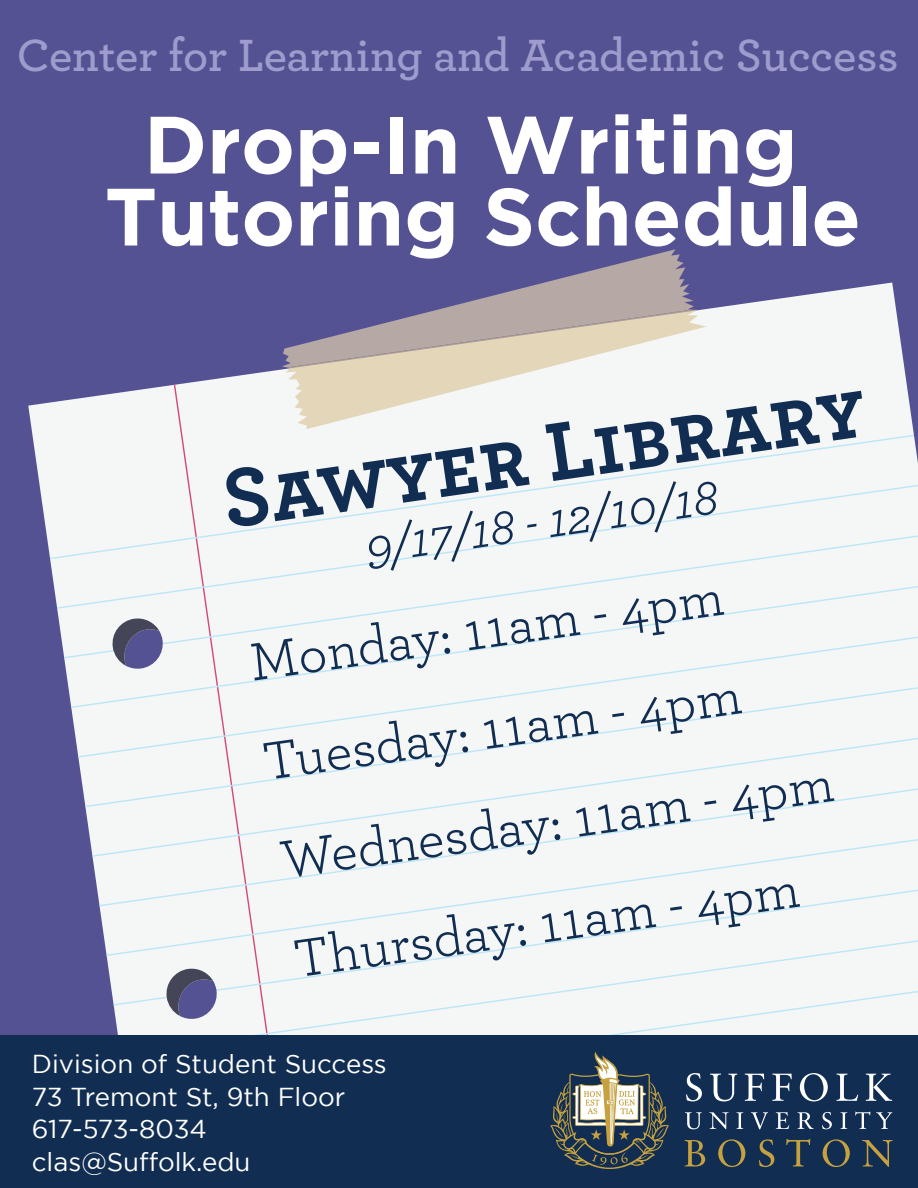
<style>
.page{position:relative;width:918px;height:1188px;background:#fff}
.page>*{position:absolute;margin:0;border:0;box-sizing:border-box;transform-origin:0 0}
.t1{font:700 86.4px "Archer";color:#112e52}
.t2{font:700 81px/72px "Gotham";color:#fff;text-align:center}
.t3{font:55.65px/99.9px "Archer";color:#112e52}
.t4{font:italic 51.3px "Archer";color:#112e52}
.t5{font:600 47.4px "Archer";color:#9d9ccc}
.t6{font:25.95px/32.4px "Gotham";color:#fff}
</style>
<div class="page">
<img style="left:0;top:0;width:918px;height:1035px">
<svg style="left:286px;top:310px;width:421px;height:119px;fill:#f5f7f7"></svg>
<svg style="left:282px;top:249px;width:412px;height:118px;background:#988fa5"></svg>
<div style="left:0;top:1035px;width:918px;height:153px;background:#112e52"></div>
<svg style="left:550px;top:1051px;width:119px;height:118px"></svg>
<svg style="left:686px;top:1073px;width:16px;height:28px"></svg>
<svg style="left:710px;top:1074px;width:27px;height:27px"></svg>
<svg style="left:745px;top:1074px;width:19px;height:27px"></svg>
<svg style="left:772px;top:1074px;width:20px;height:27px"></svg>
<svg style="left:800px;top:1073px;width:28px;height:28px"></svg>
<svg style="left:837px;top:1074px;width:21px;height:27px"></svg>
<svg style="left:866px;top:1074px;width:26px;height:27px"></svg>
<svg style="left:685px;top:1112px;width:17px;height:17px"></svg>
<svg style="left:709px;top:1112px;width:20px;height:17px"></svg>
<svg style="left:737px;top:1112px;width:6px;height:17px"></svg>
<svg style="left:751px;top:1112px;width:17px;height:17px"></svg>
<svg style="left:776px;top:1112px;width:13px;height:17px"></svg>
<svg style="left:798px;top:1112px;width:16px;height:17px"></svg>
<svg style="left:822px;top:1112px;width:10px;height:17px"></svg>
<svg style="left:841px;top:1112px;width:6px;height:17px"></svg>
<svg style="left:855px;top:1112px;width:15px;height:17px"></svg>
<svg style="left:876px;top:1112px;width:16px;height:17px"></svg>
<svg style="left:685px;top:1140px;width:20px;height:27px"></svg>
<svg style="left:718px;top:1139px;width:27px;height:28px"></svg>
<svg style="left:759px;top:1139px;width:15px;height:28px"></svg>
<svg style="left:786px;top:1139px;width:24px;height:28px"></svg>
<svg style="left:823px;top:1139px;width:27px;height:28px"></svg>
<svg style="left:862px;top:1140px;width:31px;height:27px"></svg>
<h3 class="t5" style="left:17px;top:20px;width:883px">Center for Learning and Academic Success</h3>
<h2 class="t2" style="left:105px;top:107px;width:758px">Drop-In Writing<br>Tutoring Schedule</h2>
<h1 class="t1" style="left:213px;top:431px;width:649px;rotate:-8deg">Sawyer Library</h1>
<h3 class="t4" style="left:360px;top:510px;width:357px;rotate:-8deg">9/17/18 - 12/10/18</h3>
<h3 class="t3" style="left:242px;top:610px;width:564px;rotate:-8deg">Monday: 11am - 4pm<br>Tuesday: 11am - 4pm<br>Wednesday: 11am - 4pm<br>Thursday: 11am - 4pm</h3>
<p class="t6" style="left:32px;top:1048px;width:357px">Division of Student Success<br>73 Tremont St, 9th Floor<br>617-573-8034 clas@Suffolk.edu</p>
</div>
